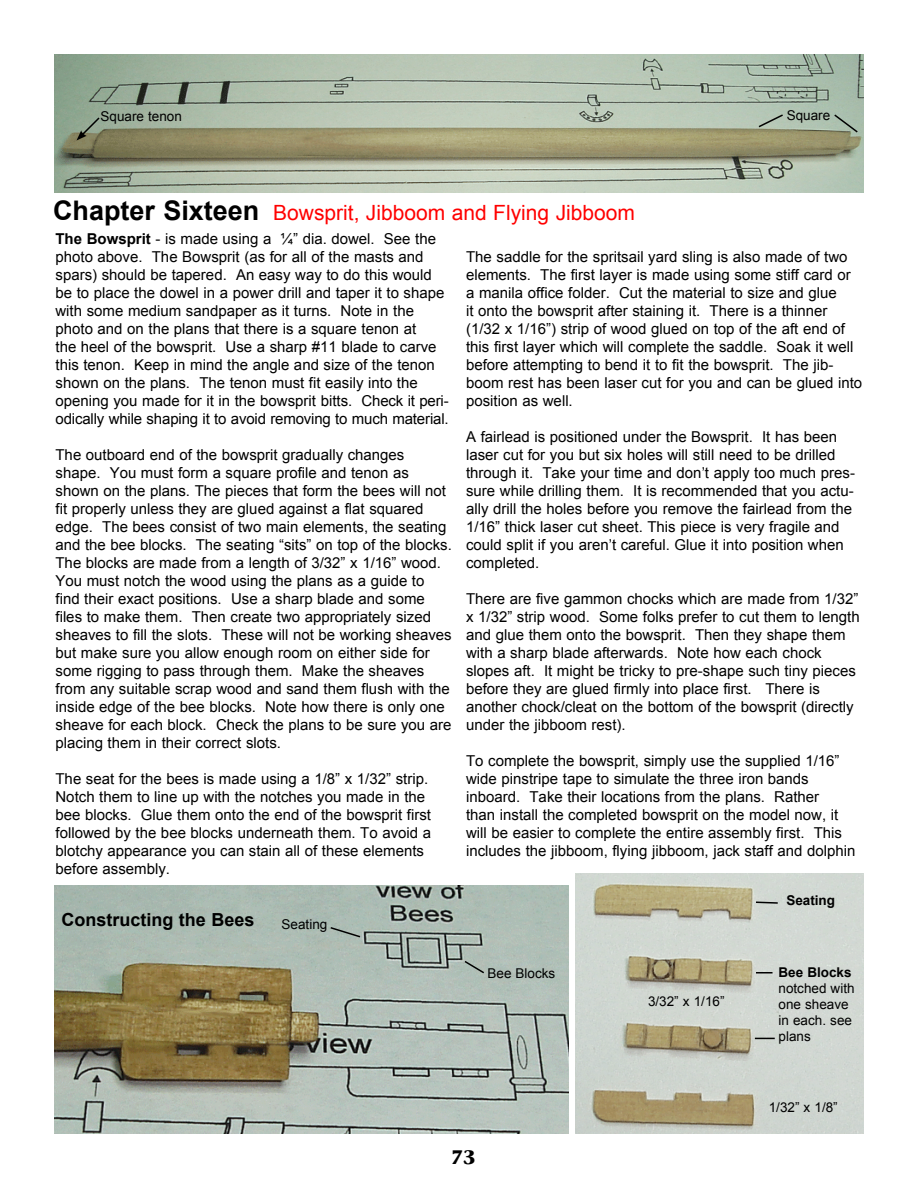
<style>
.page{position:relative;width:918px;height:1188px;background:#fff}
.page>*{position:absolute;margin:0;border:0;box-sizing:border-box;transform-origin:0 0}
.t1{font:21px "Arial";color:#f00}
.t2{font:700 19.5px "Stone Serif";color:#000}
.t3{font:700 18px "Arial";color:#000}
.t4{font:15px/18px "Arial";color:#000}
.t5{font:13.5px/16.2px "Arial";color:#000}
.t6{font:700 13.5px "Arial";color:#000}
.s1{font-weight:700;font-size:27px;color:#000}
.s2{font-weight:700}
</style>
<div class="page">
<img style="left:54px;top:54px;width:810px;height:139px">
<svg style="left:757px;top:113px;width:28px;height:16px"></svg>
<svg style="left:833px;top:113px;width:26px;height:21px"></svg>
<svg style="left:76px;top:116px;width:25px;height:25px"></svg>
<img style="left:54px;top:885px;width:514px;height:249px">
<img style="left:575px;top:873px;width:289px;height:261px">
<svg style="left:463px;top:959px;width:23px;height:16px"></svg>
<svg style="left:329px;top:926px;width:33px;height:13px"></svg>
<svg style="left:754px;top:901px;width:25px;height:4px"></svg>
<svg style="left:756px;top:972px;width:16px;height:2px"></svg>
<svg style="left:755px;top:1038px;width:20px;height:1px"></svg>
<p class="t5" style="left:100px;top:108px;width:83px">Square tenon</p>
<p class="t5" style="left:787px;top:107px;width:45px">Square</p>
<p class="t1" style="left:53px;top:199px;width:583px"><span class="s1">Chapter Sixteen</span> Bowsprit, Jibboom and Flying Jibboom</p>
<p class="t4" style="left:56px;top:230px;width:395px"><span class="s2">The Bowsprit</span> - is made using a ¼” dia. dowel. See the photo above. The Bowsprit (as for all of the masts and spars) should be tapered. An easy way to do this would be to place the dowel in a power drill and taper it to shape with some medium sandpaper as it turns. Note in the photo and on the plans that there is a square tenon at<br>the heel of the bowsprit. Use a sharp #11 blade to carve this tenon. Keep in mind the angle and size of the tenon shown on the plans. The tenon must fit easily into the opening you made for it in the bowsprit bitts. Check it peri&shy;odically while shaping it to avoid removing to much material.</p>
<p class="t4" style="left:56px;top:446px;width:398px">The outboard end of the bowsprit gradually changes shape. You must form a square profile and tenon as shown on the plans. The pieces that form the bees will not fit properly unless they are glued against a flat squared edge. The bees consist of two main elements, the seating and the bee blocks. The seating “sits” on top of the blocks.<br>The blocks are made from a length of 3/32” x 1/16” wood.<br>You must notch the wood using the plans as a guide to find their exact positions. Use a sharp blade and some files to make them. Then create two appropriately sized sheaves to fill the slots. These will not be working sheaves but make sure you allow enough room on either side for some rigging to pass through them. Make the sheaves from any suitable scrap wood and sand them flush with the inside edge of the bee blocks. Note how there is only one sheave for each block. Check the plans to be sure you are placing them in their correct slots.</p>
<p class="t4" style="left:56px;top:770px;width:377px">The seat for the bees is made using a 1/8” x 1/32” strip.<br>Notch them to line up with the notches you made in the bee blocks. Glue them onto the end of the bowsprit first followed by the bee blocks underneath them. To avoid a blotchy appearance you can stain all of these elements before assembly.</p>
<p class="t3" style="left:62px;top:908px;width:195px">Constructing the Bees</p>
<p class="t5" style="left:282px;top:917px;width:47px">Seating</p>
<p class="t4" style="left:466px;top:247px;width:398px">The saddle for the spritsail yard sling is also made of two elements. The first layer is made using some stiff card or a manila office folder. Cut the material to size and glue<br>it onto the bowsprit after staining it. There is a thinner (1/32 x 1/16”) strip of wood glued on top of the aft end of this first layer which will complete the saddle. Soak it well before attempting to bend it to fit the bowsprit. The jib&shy;boom rest has been laser cut for you and can be glued into position as well.</p>
<p class="t4" style="left:466px;top:427px;width:390px">A fairlead is positioned under the Bowsprit. It has been laser cut for you but six holes will still need to be drilled through it. Take your time and don’t apply too much pres&shy;sure while drilling them. It is recommended that you actu&shy;ally drill the holes before you remove the fairlead from the 1/16” thick laser cut sheet. This piece is very fragile and could split if you aren’t careful. Glue it into position when completed.</p>
<p class="t4" style="left:466px;top:589px;width:395px">There are five gammon chocks which are made from 1/32” x 1/32” strip wood. Some folks prefer to cut them to length and glue them onto the bowsprit. Then they shape them with a sharp blade afterwards. Note how each chock slopes aft. It might be tricky to pre-shape such tiny pieces before they are glued firmly into place first. There is another chock/cleat on the bottom of the bowsprit (directly under the jibboom rest).</p>
<p class="t4" style="left:466px;top:751px;width:391px">To complete the bowsprit, simply use the supplied 1/16” wide pinstripe tape to simulate the three iron bands inboard. Take their locations from the plans. Rather<br>than install the completed bowsprit on the model now, it will be easier to complete the entire assembly first. This includes the jibboom, flying jibboom, jack staff and dolphin</p>
<p class="t5" style="left:488px;top:965px;width:69px">Bee Blocks</p>
<p class="t5" style="left:648px;top:994px;width:78px">3/32” x 1/16”</p>
<p class="t6" style="left:786px;top:892px;width:50px">Seating</p>
<p class="t5" style="left:778px;top:964px;width:78px"><span class="s2">Bee Blocks </span>notched with one sheave in each. see plans</p>
<p class="t5" style="left:769px;top:1099px;width:71px">1/32” x 1/8”</p>
<p class="t2" style="left:451px;top:1145px;width:26px">73</p>
</div>
